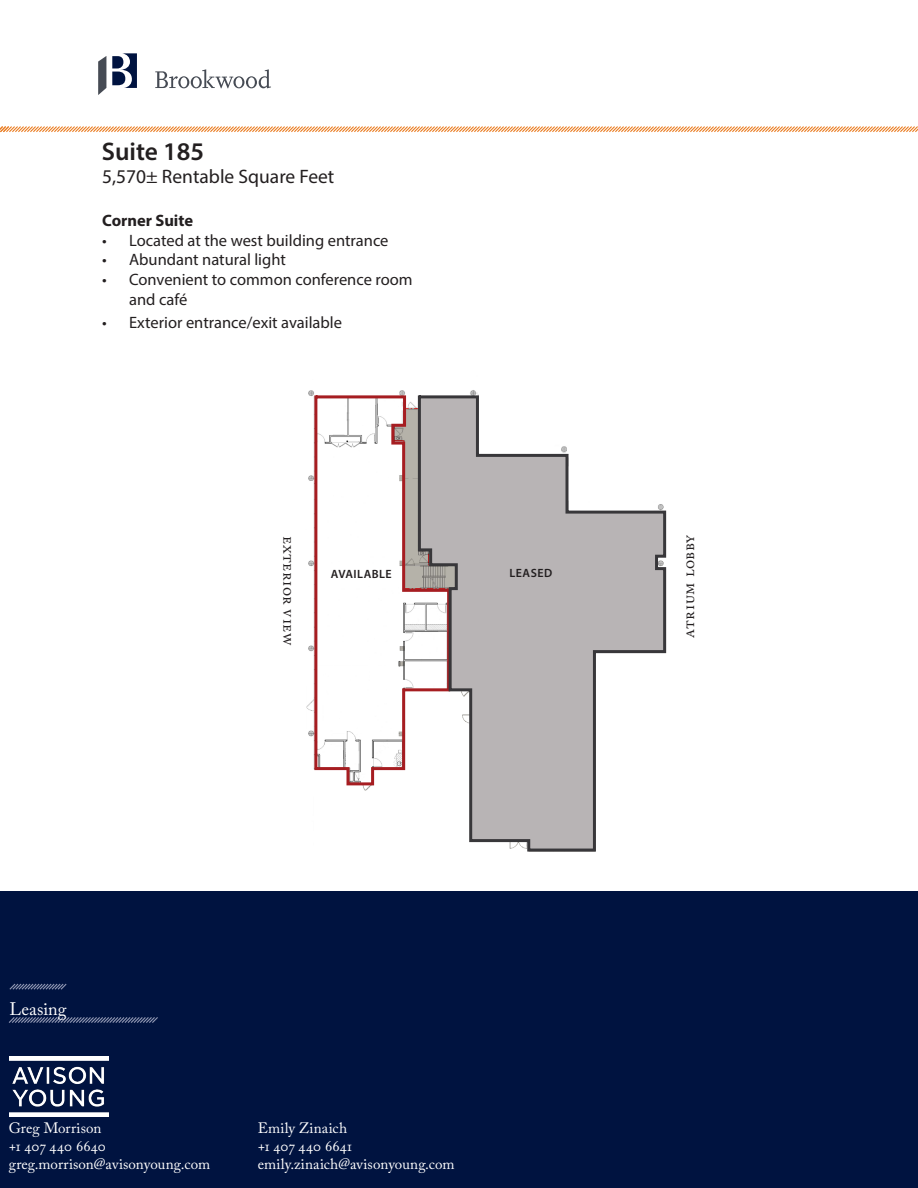
<style>
.page{position:relative;width:918px;height:1188px;background:#fff}
.page>*{position:absolute;margin:0;border:0;box-sizing:border-box;transform-origin:0 0}
.t1{font:600 25.5px "Myriad Pro";color:#231f20}
.t2{font:19.5px "Myriad Pro";color:#231f20}
.Section_heads_with_rope_rule{font:18px "Adobe Caslon Pro";color:#fff}
.t3{font:16.5px/19.8px "Myriad Pro";color:#231f20}
.Featured_specs{font:16.5px "Adobe Caslon Pro";letter-spacing:.03em;color:#231f20}
.t4{font:700 16.5px "Myriad Pro";color:#231f20}
.Broker_contact_info{font:15px "Adobe Caslon Pro";color:#fff}
.Featured_specs-2{font:600 12px "Myriad Pro";letter-spacing:.035em;color:#231f20}
</style>
<div class="page">
<svg style="left:155px;top:69px;width:116px;height:19px"></svg>
<svg style="left:112px;top:53px;width:25px;height:35px"></svg>
<svg style="left:98px;top:56px;width:8px;height:39px"></svg>
<svg style="left:0;top:126px;width:918px;height:7px"></svg>
<div style="left:0;top:891px;width:918px;height:297px;background:#001340"></div>
<svg style="left:8px;top:1017px;width:150px;height:6px"></svg>
<img style="left:10px;top:1056px;width:99px;height:61px">
<svg style="left:9px;top:983px;width:58px;height:7px"></svg>
<svg style="left:313px;top:392px;width:103px;height:395px"></svg>
<svg style="left:416px;top:392px;width:251px;height:460px;fill:#b8b4b5"></svg>
<p class="t1" style="left:102px;top:135px;width:104px">Suite 185</p>
<p class="t2" style="left:102px;top:164px;width:234px">5,570± Rentable Square Feet</p>
<p class="t4" style="left:102px;top:209px;width:93px">Corner Suite</p>
<p class="t3" style="left:102px;top:230px;width:288px">• Located at the west building entrance</p>
<p class="t3" style="left:102px;top:250px;width:185px">• Abundant natural light</p>
<p class="t3" style="left:129px;top:269px;width:285px;text-indent:-27px">• Convenient to common conference room and café</p>
<p class="t3" style="left:102px;top:313px;width:241px">• Exterior entrance/exit available</p>
<p class="Featured_specs" style="left:299px;top:536px;width:111px;rotate:90deg">exterior view</p>
<p class="Featured_specs" style="left:679px;top:638px;width:104px;rotate:-90deg">atrium lobby</p>
<p class="Featured_specs-2" style="left:331px;top:566px;width:62px">AVAILABLE</p>
<p class="Featured_specs-2" style="left:510px;top:565px;width:44px">LEASED</p>
<p class="Section_heads_with_rope_rule" style="left:9px;top:998px;width:59px">Leasing</p>
<p class="Broker_contact_info" style="left:9px;top:1119px;width:94px">Greg Morrison</p>
<p class="Broker_contact_info" style="left:9px;top:1137px;width:99px">+1 407 440 6640</p>
<p class="Broker_contact_info" style="left:9px;top:1155px;width:203px">greg.morrison@avisonyoung.com</p>
<p class="Broker_contact_info" style="left:258px;top:1119px;width:91px">Emily Zinaich</p>
<p class="Broker_contact_info" style="left:258px;top:1137px;width:96px">+1 407 440 6641</p>
<p class="Broker_contact_info" style="left:258px;top:1155px;width:199px">emily.zinaich@avisonyoung.com</p>
</div>
